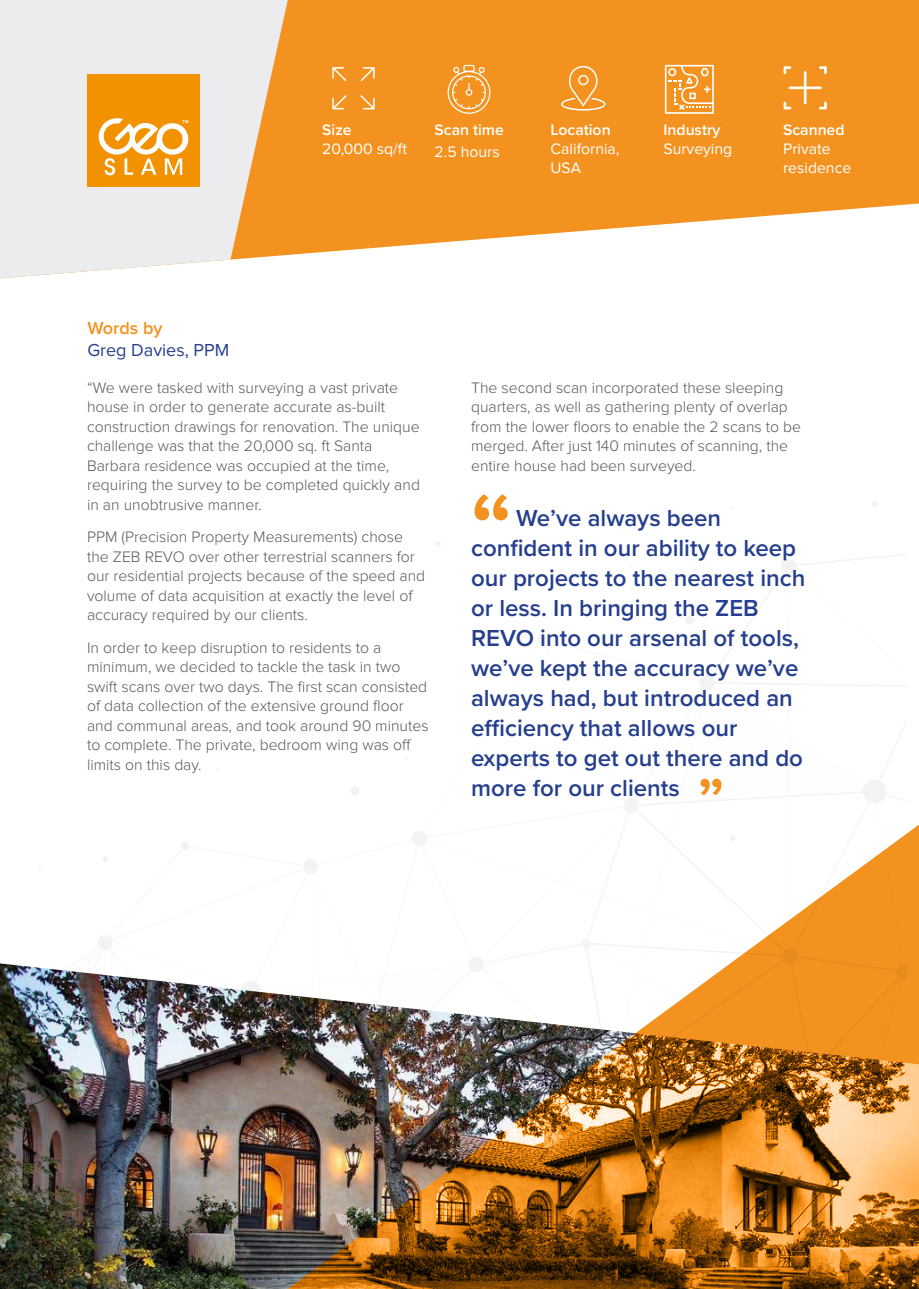
<style>
.page{position:relative;width:919px;height:1289px;background:#fff}
.page>*{position:absolute;margin:0;border:0;box-sizing:border-box;transform-origin:0 0}
.t1{font:600 24px/30px "Proxima Nova";color:#253f8e}
.t2{font:18px "Proxima Nova";color:#253f8e}
.t3{font:600 18px "Proxima Nova";color:#f3921f}
.t4{font:300 15.75px/19.5px "Proxima Nova";color:#57585a}
.t5{font:15.75px/18.9px "Proxima Nova";color:#fff}
.t6{font:600 15.75px "Proxima Nova";color:#fff}
</style>
<div class="page">
<svg style="left:435px;top:541px;width:6px;height:5px"></svg>
<svg style="left:872px;top:502px;width:5px;height:5px"></svg>
<svg style="left:288px;top:0;width:630px;height:255px;fill:#f3921f"></svg>
<svg style="left:0;top:0;width:288px;height:278px;fill:#ececee"></svg>
<div style="left:88px;top:74px;width:112px;height:112px;background:#f39200"></div>
<svg style="left:98px;top:118px;width:90px;height:57px"></svg>
<img style="left:0;top:620px;width:918px;height:668px">
<img style="left:207px;top:674px;width:699px;height:503px">
<svg style="left:474px;top:494px;width:33px;height:26px"></svg>
<svg style="left:561px;top:66px;width:44px;height:45px"></svg>
<svg style="left:783px;top:67px;width:43px;height:42px"></svg>
<svg style="left:332px;top:67px;width:14px;height:14px"></svg>
<svg style="left:360px;top:95px;width:14px;height:14px"></svg>
<svg style="left:332px;top:95px;width:14px;height:14px"></svg>
<svg style="left:360px;top:67px;width:14px;height:14px"></svg>
<svg style="left:447px;top:65px;width:43px;height:49px"></svg>
<svg style="left:664px;top:65px;width:49px;height:49px"></svg>
<p class="t3" style="left:87px;top:320px;width:77px">Words by</p>
<p class="t2" style="left:87px;top:343px;width:143px">Greg Davies, PPM</p>
<p class="t6" style="left:322px;top:123px;width:31px">Size</p>
<p class="t5" style="left:322px;top:140px;width:86px">20,000 sq/ft</p>
<p class="t6" style="left:434px;top:123px;width:71px">Scan time</p>
<p class="t5" style="left:434px;top:143px;width:67px">2.5 hours</p>
<p class="t6" style="left:550px;top:123px;width:61px">Location</p>
<p class="t5" style="left:550px;top:140px;width:70px">California,<br>USA</p>
<p class="t6" style="left:663px;top:123px;width:58px">Industry</p>
<p class="t5" style="left:663px;top:140px;width:70px">Surveying</p>
<p class="t6" style="left:783px;top:123px;width:63px">Scanned</p>
<p class="t5" style="left:783px;top:140px;width:70px">Private residence</p>
<p class="t4" style="left:87px;top:379px;width:334px">“We were tasked with surveying a vast private house in order to generate accurate as-built construction drawings for renovation. The unique challenge was that the 20,000 sq. ft Santa Barbara residence was occupied at the time, requiring the survey to be completed quickly and in an unobtrusive manner.</p>
<p class="t4" style="left:87px;top:528px;width:340px">PPM (Precision Property Measurements) chose the ZEB REVO over other terrestrial scanners for our residential projects because of the speed and volume of data acquisition at exactly the level of accuracy required by our clients.</p>
<p class="t4" style="left:87px;top:638px;width:343px">In order to keep disruption to residents to a minimum, we decided to tackle the task in two swift scans over two days. The first scan consisted of data collection of the extensive ground floor and communal areas, and took around 90 minutes to complete. The private, bedroom wing was off limits on this day.</p>
<p class="t4" style="left:471px;top:379px;width:331px">The second scan incorporated these sleeping quarters, as well as gathering plenty of overlap from the lower floors to enable the 2 scans to be merged. After just 140 minutes of scanning, the entire house had been surveyed.</p>
<p class="t1" style="left:471px;top:504px;width:336px;text-indent:45px">We’ve always been confident in our ability to keep our projects to the nearest inch or less. In bringing the ZEB<br>REVO into our arsenal of tools, we’ve kept the accuracy we’ve always had, but introduced an efficiency that allows our experts to get out there and do more for our clients</p>
</div>
